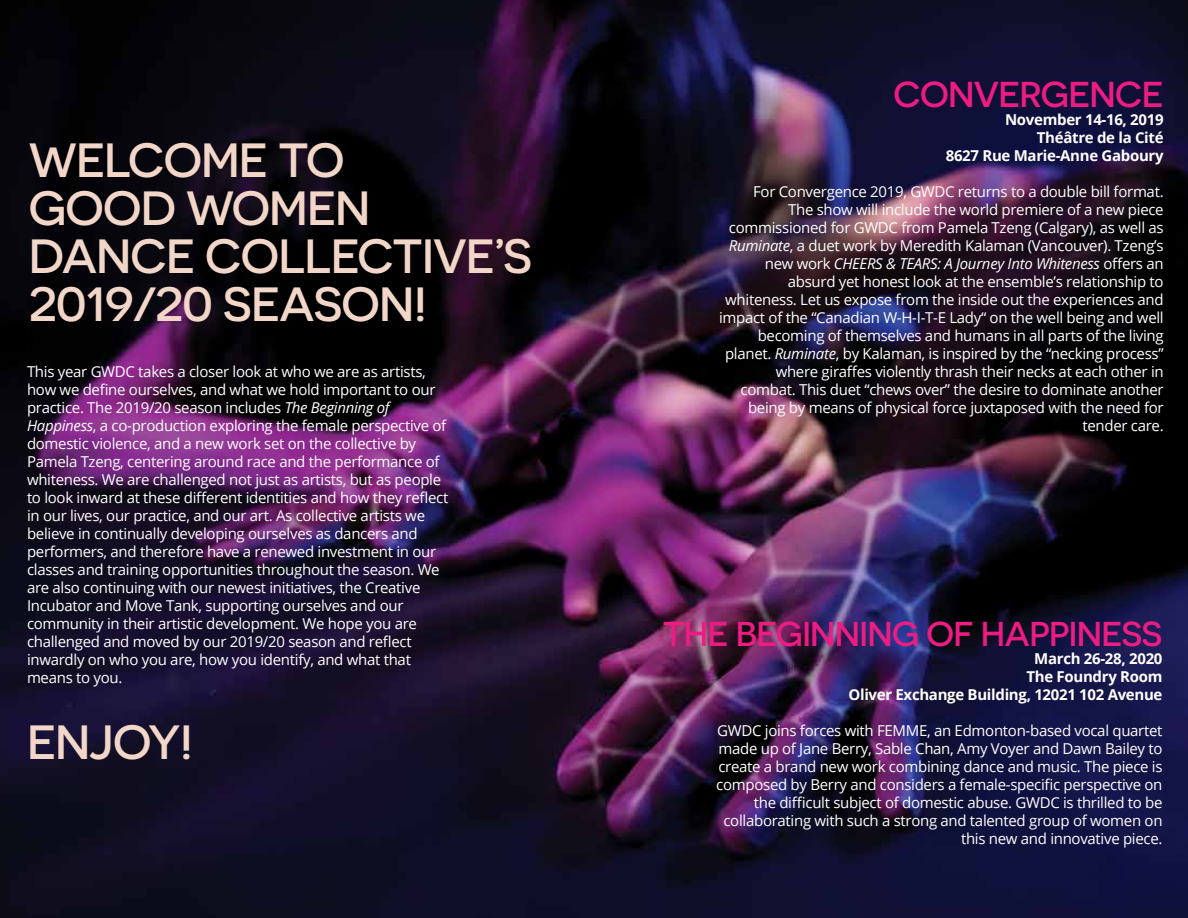
<style>
.page{position:relative;width:1188px;height:918px;background:#fff}
.page>*{position:absolute;margin:0;border:0;box-sizing:border-box;transform-origin:0 0}
.t1{font:500 48px/48px "Novecentosanswide";letter-spacing:-.02em;color:#f2d7c9}
.t2{font:500 36px "Novecentosanswide";letter-spacing:-.02em;color:#ed1c82}
.t3{font:500 34.5px "Novecentosanswide";letter-spacing:-.02em;color:#ed1c82}
.t4{font:15px/18px "Open Sans";letter-spacing:-.02em;color:#fff;text-align:right}
.t5{font:700 15px/18px "Open Sans";letter-spacing:-.02em;color:#fff;text-align:right}
.s1{font-style:italic}
</style>
<div class="page">
<img style="left:0;top:0;width:1188px;height:918px">
<h1 class="t1" style="left:29px;top:135px;width:505px">WELCOME TO<br>GOOD WOMEN<br>DANCE COLLECTIVE’S<br>2019/20 SEASON!</h1>
<p class="t4" style="left:27px;top:362px;width:423px;text-align:left">This year GWDC takes a closer look at who we are as artists, how we define ourselves, and what we hold important to our practice. The 2019/20 season includes <span class="s1">The Beginning of Happiness</span>, a co-production exploring the female perspective of domestic violence, and a new work set on the collective by Pamela Tzeng, centering around race and the performance of whiteness. We are challenged not just as artists, but as people to look inward at these different identities and how they reflect in our lives, our practice, and our art. As collective artists we believe in continually developing ourselves as dancers and performers, and therefore have a renewed investment in our classes and training opportunities throughout the season. We are also continuing with our newest initiatives, the Creative Incubator and Move Tank, supporting ourselves and our community in their artistic development. We hope you are challenged and moved by our 2019/20 season and reflect inwardly on who you are, how you identify, and what that means to you.</p>
<h1 class="t1" style="left:27px;top:717px;width:168px">ENJOY!</h1>
<h2 class="t2" style="left:893px;top:73px;width:272px">CONVERGENCE</h2>
<p class="t5" style="left:946px;top:110px;width:219px">November 14-16, 2019<br>Théâtre de la Cité<br>8627 Rue Marie-Anne Gaboury</p>
<p class="t4" style="left:719px;top:182px;width:446px">For Convergence 2019, GWDC returns to a double bill format.<br>The show will include the world premiere of a new piece commissioned for GWDC from Pamela Tzeng (Calgary), as well as <span class="s1">Ruminate</span>, a duet work by Meredith Kalaman (Vancouver). Tzeng’s new work <span class="s1">CHEERS &amp; TEARS: A Journey Into Whiteness</span> offers an absurd yet honest look at the ensemble’s relationship to whiteness. Let us expose from the inside out the experiences and impact of the “Canadian W-H-I-T-E Lady“ on the well being and well becoming of themselves and humans in all parts of the living planet. <span class="s1">Ruminate</span>, by Kalaman, is inspired by the “necking process” where giraffes violently thrash their necks at each other in combat. This duet “chews over” the desire to dominate another being by means of physical force juxtaposed with the need for tender care.</p>
<h3 class="t3" style="left:662px;top:614px;width:502px">THE BEGINNING OF HAPPINESS</h3>
<p class="t5" style="left:848px;top:649px;width:316px">March 26-28, 2020<br>The Foundry Room<br>Oliver Exchange Building, 12021 102 Avenue</p>
<p class="t4" style="left:716px;top:721px;width:448px">GWDC joins forces with FEMME, an Edmonton-based vocal quartet made up of Jane Berry, Sable Chan, Amy Voyer and Dawn Bailey to create a brand new work combining dance and music. The piece is composed by Berry and considers a female-specific perspective on the difficult subject of domestic abuse. GWDC is thrilled to be collaborating with such a strong and talented group of women on this new and innovative piece.</p>
</div>
